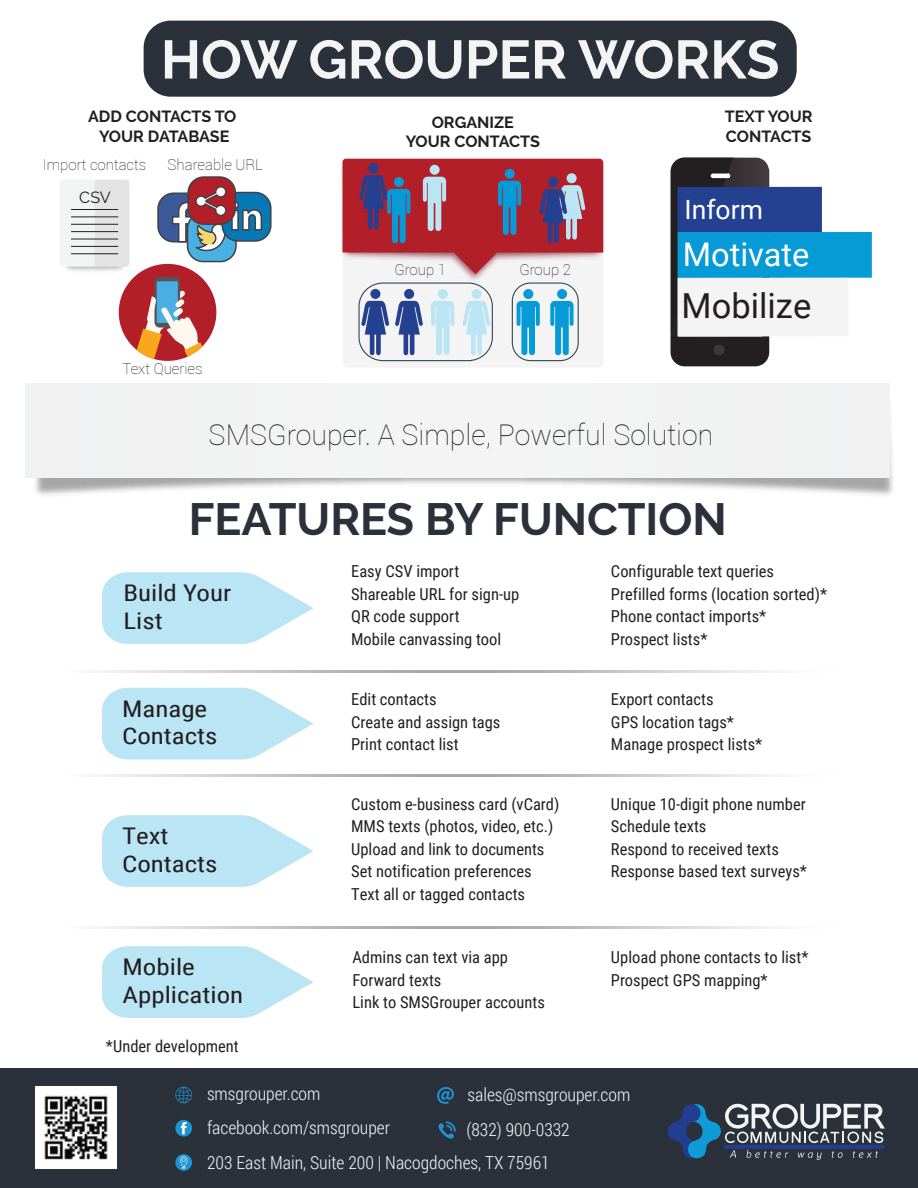
<style>
.page{position:relative;width:918px;height:1188px;background:#fff}
.page>*{position:absolute;margin:0;border:0;box-sizing:border-box;transform-origin:0 0}
.t1{font:700 54px "Raleway";color:#f4f4f5}
.t2{font:700 45px "Raleway";color:#2a313b}
.t3{font:34.5px "Roboto";color:#231f20}
.t4{font:32.55px "Roboto";color:#fff}
.t5{font:100 28.5px "Roboto";color:#231f20}
.t6{font:26.55px "Roboto";color:#fff}
.t7{font:22.95px/27.6px "Roboto Condensed";color:#231f20;scale:1.18 1}
.t8{font:300 18px/33.2px "Roboto Condensed";color:#f1f1f2}
.t9{font:16.5px/22.5px "Roboto Condensed";color:#231f20}
.t10{font:700 16.2px/19.4px "Raleway";color:#231f20;text-align:center}
.t11{font:16.2px "Raleway";color:#231f20}
.t12{font:100 15px "Roboto";color:#231f20}
</style>
<div class="page">
<img style="left:25px;top:345px;width:868px;height:151px">
<div style="left:26px;top:383px;width:864px;height:94px;background:#f2f2f3"></div>
<img style="left:341px;top:158px;width:263px;height:95px">
<svg style="left:343px;top:159px;width:260px;height:209px"></svg>
<div style="left:358px;top:282px;width:135px;height:79px;border:1px solid #37474f;border-radius:24px"></div>
<div style="left:512px;top:282px;width:67px;height:79px;border:1px solid #37474f;border-radius:18px"></div>
<svg style="left:670px;top:157px;width:99px;height:209px;background:#343032"></svg>
<div style="left:678px;top:187px;width:144px;height:46px;background:#244090"></div>
<div style="left:678px;top:232px;width:194px;height:46px;background:#069ad7"></div>
<div style="left:678px;top:278px;width:170px;height:59px;background:#f4f4f5"></div>
<img style="left:66px;top:179px;width:110px;height:142px">
<div style="left:60px;top:180px;width:69px;height:87px;background:#f2f3f3;border-radius:4px"></div>
<div style="left:95px;top:180px;width:34px;height:87px;background:#e4e4e4"></div>
<hr style="left:71px;top:209px;width:47px;height:1px;background:#231f20">
<hr style="left:71px;top:239px;width:47px;height:1px;background:#231f20">
<hr style="left:71px;top:246px;width:47px;height:1px;background:#231f20">
<hr style="left:71px;top:254px;width:47px;height:1px;background:#231f20">
<hr style="left:71px;top:217px;width:47px;height:1px;background:#231f20">
<hr style="left:71px;top:224px;width:47px;height:1px;background:#231f20">
<hr style="left:71px;top:231px;width:47px;height:1px;background:#231f20">
<div style="left:158px;top:193px;width:49px;height:49px;background:#3c5a9a;border-radius:16px"></div>
<div style="left:157px;top:193px;width:50px;height:50px;border:2px solid #424143;border-radius:16px"></div>
<div style="left:188px;top:213px;width:48px;height:49px;background:#49b0e4;border-radius:16px"></div>
<div style="left:187px;top:212px;width:50px;height:50px;border:2px solid #424143;border-radius:16px"></div>
<div style="left:222px;top:193px;width:49px;height:48px;background:#0778b6;border-radius:16px"></div>
<div style="left:222px;top:192px;width:50px;height:50px;border:2px solid #424143;border-radius:16px"></div>
<div style="left:188px;top:177px;width:47px;height:47px;background:#b21f29;border-radius:16px"></div>
<svg style="left:171px;top:185px;width:92px;height:67px"></svg>
<div style="left:187px;top:176px;width:49px;height:49px;border:2px solid #424143;border-radius:16px"></div>
<div style="left:144px;top:21px;width:653px;height:76px;background:#2a313b;border-radius:27px"></div>
<div style="left:119px;top:264px;width:97px;height:97px;background:#b21f29;border-radius:50%"></div>
<div style="left:155px;top:277px;width:25px;height:51px;background:#535556;border-radius:5px"></div>
<div style="left:157px;top:281px;width:21px;height:42px;background:#49afe3"></div>
<svg style="left:137px;top:290px;width:65px;height:69px"></svg>
<svg style="left:102px;top:572px;width:211px;height:72px"></svg>
<svg style="left:102px;top:815px;width:211px;height:72px"></svg>
<svg style="left:102px;top:946px;width:211px;height:72px"></svg>
<svg style="left:102px;top:688px;width:212px;height:71px"></svg>
<svg style="left:99px;top:671px;width:672px;height:2px"></svg>
<svg style="left:99px;top:775px;width:672px;height:2px"></svg>
<svg style="left:99px;top:926px;width:672px;height:2px"></svg>
<div style="left:0;top:1068px;width:918px;height:120px;background:#2a313b"></div>
<div style="left:175px;top:1154px;width:17px;height:17px;background:#1f93d1;border-radius:50%"></div>
<svg style="left:180px;top:1156px;width:8px;height:13px"></svg>
<svg style="left:667px;top:1103px;width:218px;height:57px"></svg>
<svg style="left:175px;top:1120px;width:17px;height:17px"></svg>
<svg style="left:181px;top:1122px;width:6px;height:12px"></svg>
<svg style="left:438px;top:1122px;width:18px;height:17px"></svg>
<svg style="left:437px;top:1087px;width:17px;height:17px"></svg>
<svg style="left:175px;top:1087px;width:17px;height:16px"></svg>
<img style="left:35px;top:1087px;width:82px;height:82px">
<h1 class="t1" style="left:161px;top:29px;width:620px">HOW GROUPER WORKS</h1>
<p class="t10" style="left:88px;top:107px;width:150px">ADD CONTACTS TO<br>YOUR DATABASE</p>
<p class="t12" style="left:43px;top:154px;width:105px">Import contacts</p>
<p class="t11" style="left:79px;top:188px;width:33px">CSV</p>
<p class="t12" style="left:168px;top:154px;width:97px">Shareable URL</p>
<p class="t12" style="left:122px;top:358px;width:82px">Text Queries</p>
<p class="t10" style="left:406px;top:113px;width:136px">ORGANIZE<br>YOUR CONTACTS</p>
<p class="t12" style="left:395px;top:259px;width:53px">Group 1</p>
<p class="t12" style="left:519px;top:259px;width:53px">Group 2</p>
<p class="t10" style="left:725px;top:107px;width:89px;text-align:left">TEXT YOUR<br>CONTACTS</p>
<h3 class="t6" style="left:685px;top:190px;width:80px">Inform</h3>
<h3 class="t4" style="left:683px;top:232px;width:128px">Motivate</h3>
<h3 class="t3" style="left:682px;top:281px;width:131px">Mobilize</h3>
<h3 class="t5" style="left:209px;top:415px;width:506px">SMSGrouper. A Simple, Powerful Solution</h3>
<h2 class="t2" style="left:189px;top:494px;width:540px">FEATURES BY FUNCTION</h2>
<h3 class="t7" style="left:124px;top:578px;width:93px">Build Your<br>List</h3>
<h3 class="t7" style="left:122px;top:694px;width:83px">Manage<br>Contacts</h3>
<h3 class="t7" style="left:122px;top:821px;width:82px">Text<br>Contacts</h3>
<h3 class="t7" style="left:123px;top:952px;width:104px">Mobile<br>Application</h3>
<p class="t9" style="left:106px;top:1035px;width:134px">*Under development</p>
<p class="t9" style="left:351px;top:559px;width:170px">Easy CSV import<br>Shareable URL for sign-up<br>QR code support<br>Mobile canvassing tool</p>
<p class="t9" style="left:611px;top:559px;width:218px">Configurable text queries<br>Prefilled forms (location sorted)*<br>Phone contact imports*<br>Prospect lists*</p>
<p class="t9" style="left:351px;top:687px;width:151px">Edit contacts<br>Create and assign tags<br>Print contact list</p>
<p class="t9" style="left:611px;top:687px;width:153px">Export contacts<br>GPS location tags*<br>Manage prospect lists*</p>
<p class="t9" style="left:351px;top:792px;width:210px">Custom e-business card (vCard)<br>MMS texts (photos, video, etc.)<br>Upload and link to documents<br>Set notification preferences<br>Text all or tagged contacts</p>
<p class="t9" style="left:611px;top:792px;width:198px">Unique 10-digit phone number<br>Schedule texts<br>Respond to received texts<br>Response based text surveys*</p>
<p class="t9" style="left:352px;top:945px;width:194px">Admins can text via app<br>Forward texts<br>Link to SMSGrouper accounts</p>
<p class="t9" style="left:611px;top:945px;width:199px">Upload phone contacts to list*<br>Prospect GPS mapping*</p>
<p class="t8" style="left:207px;top:1077px;width:185px">smsgrouper.com facebook.com/smsgrouper</p>
<p class="t8" style="left:468px;top:1077px;width:164px">sales@smsgrouper.com</p>
<p class="t8" style="left:467px;top:1112px;width:105px">(832) 900-0332</p>
<p class="t8" style="left:207px;top:1145px;width:344px">203 East Main, Suite 200 | Nacogdoches, TX 75961</p>
</div>
